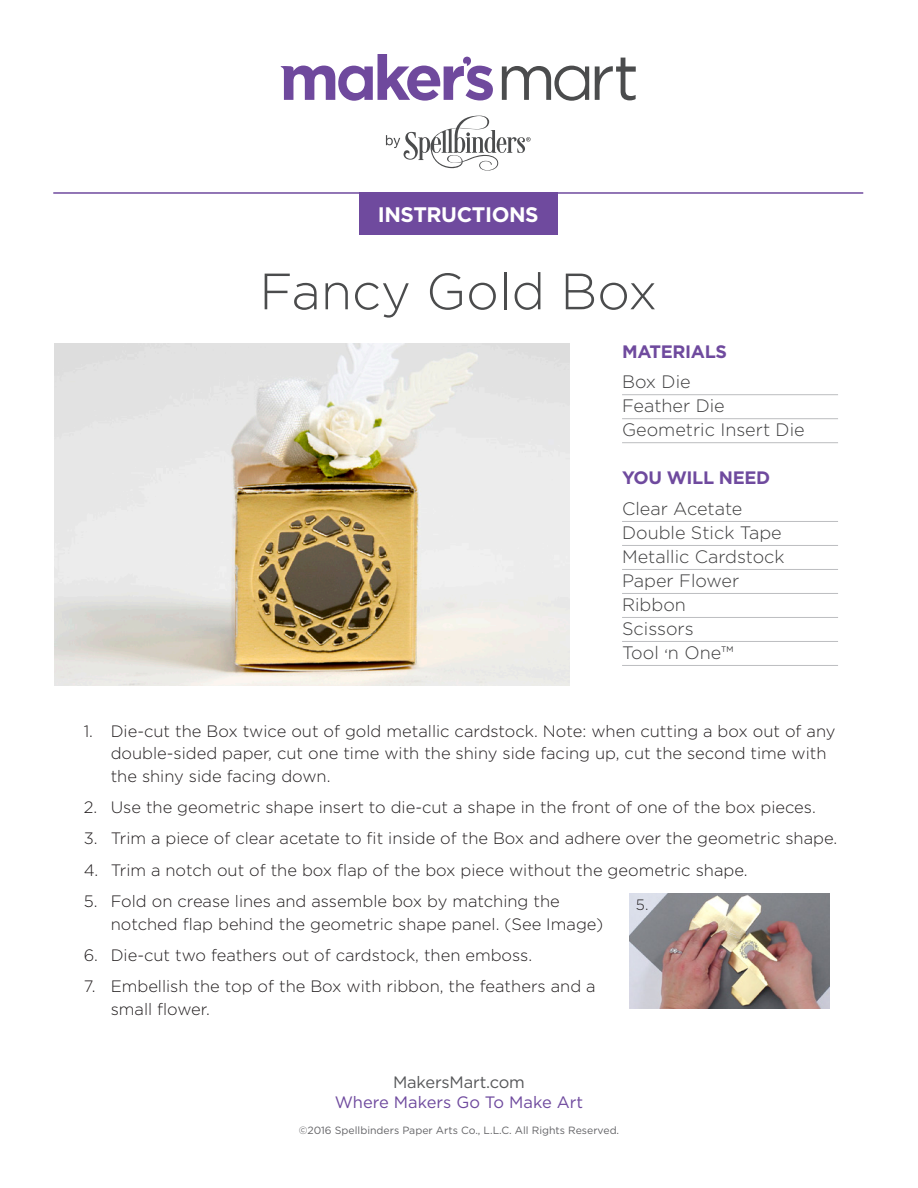
<style>
.page{position:relative;width:918px;height:1188px;background:#fff}
.page>*{position:absolute;margin:0;border:0;box-sizing:border-box;transform-origin:0 0}
.t1{font:300 51px "Gotham";color:#4b4c4d}
.t2{font:700 21px "Gotham";letter-spacing:-.02em;color:#fff}
.t3{font:300 18px/24px "Gotham";color:#3e3e3f}
.t4{font:700 18px "Gotham";letter-spacing:-.02em;color:#6f4a9e}
.t5{font:300 16.5px/22.5px "Gotham";color:#231f20}
.t6{font:16.5px "Gotham";color:#6f4a9e}
.t7{font:16.5px "Gotham";letter-spacing:-.01em;color:#57585a}
.t8{font:300 15px "Gotham";color:#231f20}
.t9{font:10.5px "Gotham";color:#636366}
</style>
<div class="page">
<svg style="left:502px;top:66px;width:87px;height:35px"></svg>
<svg style="left:595px;top:58px;width:41px;height:42px"></svg>
<svg style="left:281px;top:54px;width:212px;height:47px"></svg>
<svg style="left:386px;top:116px;width:145px;height:55px"></svg>
<img style="left:54px;top:343px;width:516px;height:343px">
<hr style="left:53px;top:192px;width:810px;height:2px;background:#6f4a9e">
<div style="left:359px;top:192px;width:199px;height:43px;background:#6f4a9e"></div>
<hr style="left:622px;top:394px;width:216px;height:1px;background:#bcbdc0">
<hr style="left:622px;top:418px;width:216px;height:1px;background:#bcbdc0">
<hr style="left:622px;top:442px;width:216px;height:1px;background:#bcbdc0">
<hr style="left:622px;top:521px;width:216px;height:1px;background:#bcbdc0">
<hr style="left:622px;top:545px;width:216px;height:1px;background:#bcbdc0">
<hr style="left:622px;top:569px;width:216px;height:1px;background:#bcbdc0">
<hr style="left:622px;top:593px;width:216px;height:1px;background:#bcbdc0">
<hr style="left:622px;top:617px;width:216px;height:1px;background:#bcbdc0">
<hr style="left:622px;top:641px;width:216px;height:1px;background:#bcbdc0">
<hr style="left:622px;top:665px;width:216px;height:1px;background:#bcbdc0">
<img style="left:630px;top:893px;width:199px;height:116px">
<p class="t2" style="left:378px;top:201px;width:162px">INSTRUCTIONS</p>
<p class="t1" style="left:259px;top:259px;width:399px">Fancy Gold Box</p>
<p class="t4" style="left:622px;top:339px;width:107px">MATERIALS</p>
<p class="t3" style="left:622px;top:370px;width:184px">Box Die<br>Feather Die<br>Geometric Insert Die</p>
<p class="t4" style="left:622px;top:466px;width:150px">YOU WILL NEED</p>
<p class="t3" style="left:622px;top:496px;width:164px">Clear Acetate<br>Double Stick Tape<br>Metallic Cardstock<br>Paper Flower<br>Ribbon<br>Scissors<br>Tool ‘n One™</p>
<p class="t5" style="left:111px;top:719px;width:726px;text-indent:-27px">1. Die-cut the Box twice out of gold metallic cardstock. Note: when cutting a box out of any double-sided paper, cut one time with the shiny side facing up, cut the second time with the shiny side facing down.</p>
<p class="t5" style="left:84px;top:796px;width:734px">2. Use the geometric shape insert to die-cut a shape in the front of one of the box pieces.</p>
<p class="t5" style="left:84px;top:827px;width:755px">3. Trim a piece of clear acetate to fit inside of the Box and adhere over the geometric shape.</p>
<p class="t5" style="left:84px;top:858px;width:665px">4. Trim a notch out of the box flap of the box piece without the geometric shape.</p>
<p class="t5" style="left:111px;top:889px;width:494px;text-indent:-27px">5. Fold on crease lines and assemble box by matching the notched flap behind the geometric shape panel. (See Image)</p>
<p class="t5" style="left:84px;top:943px;width:450px">6. Die-cut two feathers out of cardstock, then emboss.</p>
<p class="t5" style="left:111px;top:975px;width:486px;text-indent:-27px">7. Embellish the top of the Box with ribbon, the feathers and a small flower.</p>
<p class="t8" style="left:636px;top:896px;width:14px">5.</p>
<p class="t7" style="left:393px;top:1071px;width:133px">MakersMart.com</p>
<p class="t6" style="left:335px;top:1091px;width:250px">Where Makers Go To Make Art</p>
<p class="t9" style="left:299px;top:1123px;width:322px">©2016 Spellbinders Paper Arts Co., L.L.C. All Rights Reserved.</p>
</div>
